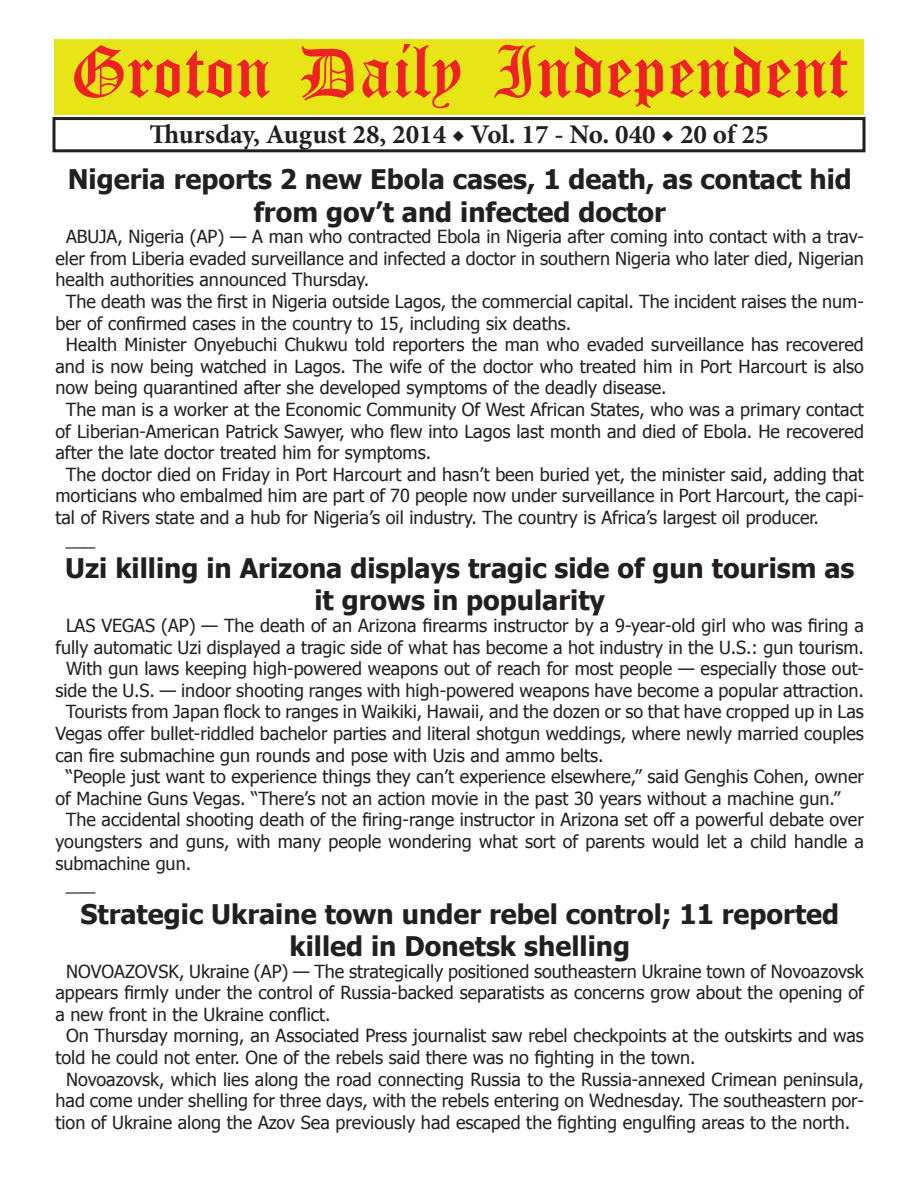
<style>
.page{position:relative;width:918px;height:1188px;background:#fff}
.page>*{position:absolute;margin:0;border:0;box-sizing:border-box;transform-origin:0 0}
.t1{font:54px "Old English Five";color:#ee2123}
.t2{font:700 27px/32.4px "Tahoma";color:#231f20;text-align:center}
.t3{font:700 27px "Minion Pro";color:#231f20}
.t4{font:18px "Tahoma";color:#231f20}
</style>
<div class="page">
<div style="left:52px;top:117px;width:814px;height:35px;border:3px solid #231f20"></div>
<div style="left:54px;top:40px;width:810px;height:75px;background:#e7e515"></div>
<h1 class="t1" style="left:70px;top:47px;width:779px">Groton Daily Independent</h1>
<h2 class="t3" style="left:149px;top:116px;width:621px">Thursday, August 28, 2014 ◆ Vol. 17 - No. 040 ◆ 20 of 25</h2>
<h2 class="t2" style="left:68px;top:161px;width:786px">Nigeria reports 2 new Ebola cases, 1 death, as contact hid from gov’t and infected doctor</h2>
<p class="t4" style="left:66px;top:225px;width:799px">ABUJA, Nigeria (AP) — A man who contracted Ebola in Nigeria after coming into contact with a trav-</p>
<p class="t4" style="left:56px;top:246px;width:810px">eler from Liberia evaded surveillance and infected a doctor in southern Nigeria who later died, Nigerian</p>
<p class="t4" style="left:56px;top:268px;width:315px">health authorities announced Thursday.</p>
<p class="t4" style="left:66px;top:289px;width:799px">The death was the first in Nigeria outside Lagos, the commercial capital. The incident raises the num-</p>
<p class="t4" style="left:56px;top:311px;width:517px">ber of confirmed cases in the country to 15, including six deaths.</p>
<p class="t4" style="left:66px;top:333px;width:799px">Health Minister Onyebuchi Chukwu told reporters the man who evaded surveillance has recovered</p>
<p class="t4" style="left:56px;top:354px;width:810px">and is now being watched in Lagos. The wife of the doctor who treated him in Port Harcourt is also</p>
<p class="t4" style="left:56px;top:376px;width:613px">now being quarantined after she developed symptoms of the deadly disease.</p>
<p class="t4" style="left:66px;top:397px;width:800px">The man is a worker at the Economic Community Of West African States, who was a primary contact</p>
<p class="t4" style="left:56px;top:419px;width:810px">of Liberian-American Patrick Sawyer, who flew into Lagos last month and died of Ebola. He recovered</p>
<p class="t4" style="left:56px;top:441px;width:377px">after the late doctor treated him for symptoms.</p>
<p class="t4" style="left:66px;top:462px;width:799px">The doctor died on Friday in Port Harcourt and hasn’t been buried yet, the minister said, adding that</p>
<p class="t4" style="left:56px;top:484px;width:810px">morticians who embalmed him are part of 70 people now under surveillance in Port Harcourt, the capi-</p>
<p class="t4" style="left:56px;top:505px;width:765px">tal of Rivers state and a hub for Nigeria’s oil industry. The country is Africa’s largest oil producer.</p>
<p class="t4" style="left:66px;top:527px;width:31px">___</p>
<h2 class="t2" style="left:65px;top:550px;width:791px">Uzi killing in Arizona displays tragic side of gun tourism as it grows in popularity</h2>
<p class="t4" style="left:66px;top:613px;width:799px">LAS VEGAS (AP) — The death of an Arizona firearms instructor by a 9-year-old girl who was firing a</p>
<p class="t4" style="left:56px;top:635px;width:810px">fully automatic Uzi displayed a tragic side of what has become a hot industry in the U.S.: gun tourism.</p>
<p class="t4" style="left:66px;top:657px;width:799px">With gun laws keeping high-powered weapons out of reach for most people — especially those out-</p>
<p class="t4" style="left:56px;top:678px;width:810px">side the U.S. — indoor shooting ranges with high-powered weapons have become a popular attraction.</p>
<p class="t4" style="left:66px;top:700px;width:799px">Tourists from Japan flock to ranges in Waikiki, Hawaii, and the dozen or so that have cropped up in Las</p>
<p class="t4" style="left:56px;top:721px;width:810px">Vegas offer bullet-riddled bachelor parties and literal shotgun weddings, where newly married couples</p>
<p class="t4" style="left:56px;top:743px;width:550px">can fire submachine gun rounds and pose with Uzis and ammo belts.</p>
<p class="t4" style="left:66px;top:765px;width:799px">“People just want to experience things they can’t experience elsewhere,” said Genghis Cohen, owner</p>
<p class="t4" style="left:56px;top:786px;width:786px">of Machine Guns Vegas. “There’s not an action movie in the past 30 years without a machine gun.”</p>
<p class="t4" style="left:66px;top:808px;width:799px">The accidental shooting death of the firing-range instructor in Arizona set off a powerful debate over</p>
<p class="t4" style="left:56px;top:829px;width:810px">youngsters and guns, with many people wondering what sort of parents would let a child handle a</p>
<p class="t4" style="left:56px;top:851px;width:137px">submachine gun.</p>
<p class="t4" style="left:66px;top:873px;width:31px">___</p>
<h2 class="t2" style="left:80px;top:896px;width:760px">Strategic Ukraine town under rebel control; 11 reported killed in Donetsk shelling</h2>
<p class="t4" style="left:66px;top:959px;width:799px">NOVOAZOVSK, Ukraine (AP) — The strategically positioned southeastern Ukraine town of Novoazovsk</p>
<p class="t4" style="left:56px;top:981px;width:810px">appears firmly under the control of Russia-backed separatists as concerns grow about the opening of</p>
<p class="t4" style="left:56px;top:1002px;width:277px">a new front in the Ukraine conflict.</p>
<p class="t4" style="left:66px;top:1024px;width:799px">On Thursday morning, an Associated Press journalist saw rebel checkpoints at the outskirts and was</p>
<p class="t4" style="left:56px;top:1045px;width:642px">told he could not enter. One of the rebels said there was no fighting in the town.</p>
<p class="t4" style="left:66px;top:1067px;width:799px">Novoazovsk, which lies along the road connecting Russia to the Russia-annexed Crimean peninsula,</p>
<p class="t4" style="left:56px;top:1089px;width:810px">had come under shelling for three days, with the rebels entering on Wednesday. The southeastern por-</p>
<p class="t4" style="left:56px;top:1110px;width:796px">tion of Ukraine along the Azov Sea previously had escaped the fighting engulfing areas to the north.</p>
</div>
